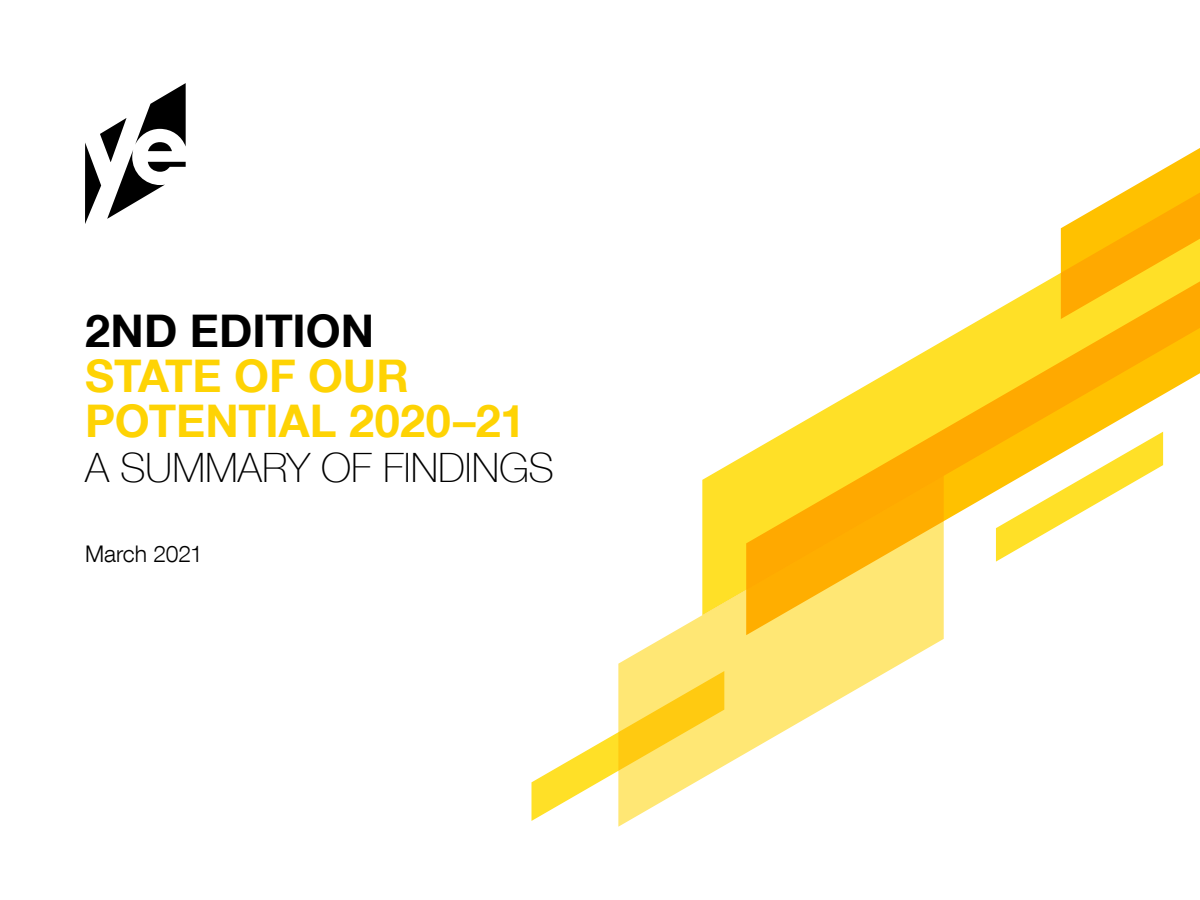
<style>
.page{position:relative;width:1200px;height:900px;background:#fff}
.page>*{position:absolute;margin:0;border:0;box-sizing:border-box;transform-origin:0 0}
.Heading_1{font:700 45px "Helvetica Neue LT Com";letter-spacing:-.005em;color:#fed304}
.Heading_1-2{font:700 45px "Helvetica Neue LT Com";color:#000}
.Heading_1-3{font:100 40.5px "Helvetica Neue LT Com";color:#000}
.Heading_1-4{font:300 22.95px "Helvetica Neue LT Com";letter-spacing:-.01em;color:#000}
</style>
<div class="page">
<svg style="left:85px;top:83px;width:101px;height:141px"></svg>
<svg style="left:531px;top:732px;width:87px;height:89px"></svg>
<svg style="left:746px;top:278px;width:454px;height:284px"></svg>
<svg style="left:618px;top:476px;width:326px;height:351px"></svg>
<svg style="left:1061px;top:148px;width:139px;height:171px"></svg>
<p class="Heading_1-2" style="left:85px;top:302px;width:291px">2ND EDITION</p>
<p class="Heading_1" style="left:85px;top:347px;width:325px">STATE OF OUR</p>
<p class="Heading_1" style="left:85px;top:392px;width:442px">POTENTIAL 2020–21</p>
<p class="Heading_1-3" style="left:85px;top:444px;width:471px">A SUMMARY OF FINDINGS</p>
<p class="Heading_1-4" style="left:85px;top:539px;width:119px">March 2021</p>
</div>
